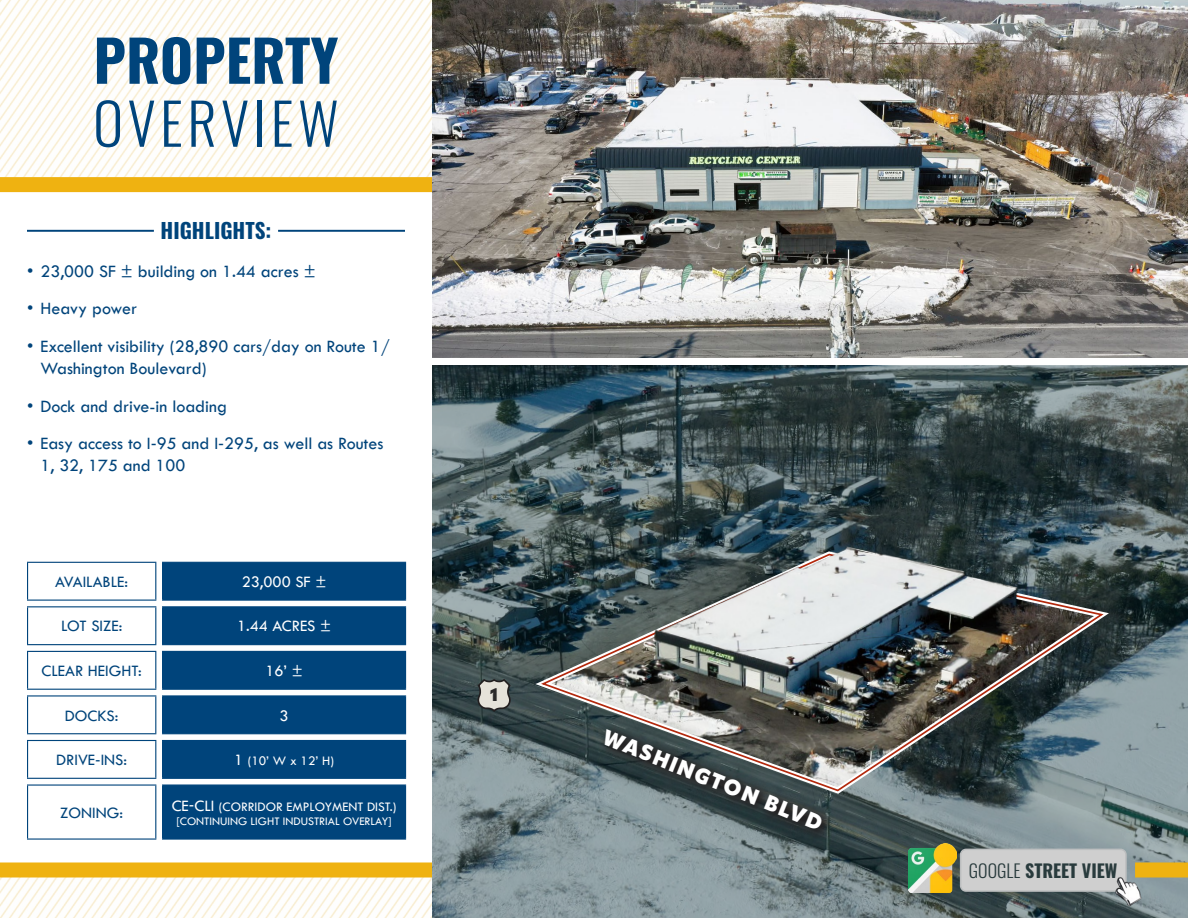
<style>
.page{position:relative;width:1188px;height:918px;background:#fff}
.page>*{position:absolute;margin:0;border:0;box-sizing:border-box;transform-origin:0 0}
.t1{font:700 57px "Oswald";color:#00447b}
.t2{font:300 57px "Oswald";letter-spacing:.08em;color:#00447b}
.t3{font:900 21.3px "Apparat";color:#fff}
.t4{font:700 21px "Oswald";color:#00447b}
.t5{font:18px/21.6px "Tw Cen";color:#00447b}
.t6{font:700 18px "Oswald";color:#293b3d}
.t7{font:900 17.85px "Apparat";color:#2b292a}
.t8{font:16.5px "Tw Cen";color:#00447b}
.t9{font:16.5px "Tw Cen";color:#fff}
.t10{font:13.5px "Tw Cen";color:#fff}
.t11{font:12px "Tw Cen";color:#fff}
.s1{font-size:16.5px}
.s2{font-weight:300}
</style>
<div class="page">
<img style="left:0;top:0;width:432px;height:918px">
<div style="left:0;top:186px;width:1188px;height:684px;background:#fff"></div>
<div style="left:0;top:177px;width:432px;height:15px;background:#efb211"></div>
<div style="left:0;top:862px;width:432px;height:16px;background:#efb211"></div>
<hr style="left:278px;top:230px;width:127px;height:2px;background:#00447b">
<hr style="left:27px;top:230px;width:127px;height:2px;background:#00447b">
<svg style="left:163px;top:563px;width:243px;height:275px;background:#195688"></svg>
<hr style="left:27px;top:562px;width:129px;height:1px;background:#00447b">
<hr style="left:27px;top:563px;width:1px;height:37px;background:#00447b">
<hr style="left:155px;top:563px;width:1px;height:37px;background:#00447b">
<hr style="left:162px;top:562px;width:244px;height:1px;background:#00447b">
<hr style="left:162px;top:563px;width:1px;height:37px;background:#00447b">
<hr style="left:405px;top:563px;width:1px;height:37px;background:#00447b">
<hr style="left:27px;top:600px;width:129px;height:1px;background:#00447b">
<hr style="left:162px;top:600px;width:244px;height:1px;background:#00447b">
<hr style="left:27px;top:606px;width:129px;height:1px;background:#00447b">
<hr style="left:27px;top:607px;width:1px;height:37px;background:#00447b">
<hr style="left:155px;top:607px;width:1px;height:37px;background:#00447b">
<hr style="left:162px;top:606px;width:244px;height:1px;background:#00447b">
<hr style="left:162px;top:607px;width:1px;height:37px;background:#00447b">
<hr style="left:405px;top:607px;width:1px;height:37px;background:#00447b">
<hr style="left:27px;top:644px;width:129px;height:1px;background:#00447b">
<hr style="left:162px;top:644px;width:244px;height:1px;background:#00447b">
<hr style="left:27px;top:651px;width:129px;height:1px;background:#00447b">
<hr style="left:27px;top:652px;width:1px;height:37px;background:#00447b">
<hr style="left:155px;top:652px;width:1px;height:37px;background:#00447b">
<hr style="left:162px;top:651px;width:244px;height:1px;background:#00447b">
<hr style="left:162px;top:652px;width:1px;height:37px;background:#00447b">
<hr style="left:405px;top:652px;width:1px;height:37px;background:#00447b">
<hr style="left:27px;top:689px;width:129px;height:1px;background:#00447b">
<hr style="left:162px;top:689px;width:244px;height:1px;background:#00447b">
<hr style="left:27px;top:695px;width:129px;height:2px;background:#00447b">
<hr style="left:27px;top:697px;width:1px;height:36px;background:#00447b">
<hr style="left:155px;top:697px;width:1px;height:36px;background:#00447b">
<hr style="left:162px;top:695px;width:244px;height:2px;background:#00447b">
<hr style="left:162px;top:697px;width:1px;height:36px;background:#00447b">
<hr style="left:405px;top:697px;width:1px;height:36px;background:#00447b">
<hr style="left:27px;top:733px;width:129px;height:1px;background:#00447b">
<hr style="left:162px;top:733px;width:244px;height:1px;background:#00447b">
<hr style="left:27px;top:740px;width:129px;height:1px;background:#00447b">
<hr style="left:27px;top:741px;width:1px;height:37px;background:#00447b">
<hr style="left:155px;top:741px;width:1px;height:37px;background:#00447b">
<hr style="left:162px;top:740px;width:244px;height:1px;background:#00447b">
<hr style="left:162px;top:741px;width:1px;height:37px;background:#00447b">
<hr style="left:405px;top:741px;width:1px;height:37px;background:#00447b">
<hr style="left:27px;top:778px;width:129px;height:1px;background:#00447b">
<hr style="left:162px;top:778px;width:244px;height:1px;background:#00447b">
<hr style="left:27px;top:784px;width:129px;height:2px;background:#00447b">
<hr style="left:27px;top:786px;width:1px;height:52px;background:#00447b">
<hr style="left:155px;top:786px;width:1px;height:52px;background:#00447b">
<hr style="left:162px;top:784px;width:244px;height:2px;background:#00447b">
<hr style="left:162px;top:786px;width:1px;height:52px;background:#00447b">
<hr style="left:405px;top:786px;width:1px;height:52px;background:#00447b">
<hr style="left:27px;top:838px;width:129px;height:2px;background:#00447b">
<hr style="left:162px;top:838px;width:244px;height:2px;background:#00447b">
<svg style="left:432px;top:365px;width:756px;height:553px;background:#485b60"></svg>
<img style="left:439px;top:377px;width:749px;height:541px">
<div style="left:598px;top:721px;width:237px;height:120px;background:#231f20;opacity:.95"></div>
<svg style="left:476px;top:678px;width:36px;height:35px"></svg>
<div style="left:1135px;top:862px;width:53px;height:16px;background:#efb211"></div>
<img style="left:908px;top:844px;width:49px;height:48px">
<div style="left:961px;top:849px;width:165px;height:42px;background:#cfcfcf;border-radius:5px"></div>
<div style="left:960px;top:849px;width:167px;height:43px;border:2px solid #bcbebf;border-radius:5px"></div>
<img style="left:1115px;top:877px;width:27px;height:29px">
<img style="left:432px;top:0;width:756px;height:357px">
<p class="t1" style="left:94px;top:31px;width:246px">PROPERTY</p>
<p class="t2" style="left:93px;top:73px;width:247px">OVERVIEW</p>
<p class="t4" style="left:161px;top:220px;width:112px">HIGHLIGHTS:</p>
<p class="t5" style="left:27px;top:260px;width:290px">• 23,000 SF ± building on 1.44 acres ±</p>
<p class="t5" style="left:27px;top:298px;width:112px">• Heavy power</p>
<p class="t5" style="left:40px;top:336px;width:351px;text-indent:-14px">• Excellent visibility (28,890 cars/day on Route 1/<br>Washington Boulevard)</p>
<p class="t5" style="left:27px;top:395px;width:201px">• Dock and drive-in loading</p>
<p class="t5" style="left:40px;top:433px;width:344px;text-indent:-14px">• Easy access to I-95 and I-295, as well as Routes<br>1, 32, 175 and 100</p>
<p class="t8" style="left:55px;top:572px;width:74px">AVAILABLE:</p>
<p class="t9" style="left:242px;top:572px;width:86px">23,000 SF ±</p>
<p class="t8" style="left:61px;top:616px;width:63px">LOT SIZE:</p>
<p class="t9" style="left:237px;top:616px;width:96px">1.44 ACRES ±</p>
<p class="t8" style="left:42px;top:661px;width:102px">CLEAR HEIGHT:</p>
<p class="t9" style="left:265px;top:661px;width:39px">16’ ±</p>
<p class="t8" style="left:65px;top:705px;width:55px">DOCKS:</p>
<p class="t9" style="left:280px;top:705px;width:11px">3</p>
<p class="t8" style="left:56px;top:750px;width:73px">DRIVE-INS:</p>
<p class="t10" style="left:234px;top:753px;width:101px"><span class="s1">1</span> (10’ W x 12’ H)</p>
<p class="t8" style="left:60px;top:803px;width:64px">ZONING:</p>
<p class="t10" style="left:172px;top:798px;width:226px"><span class="s1">CE-CLI</span> (CORRIDOR EMPLOYMENT DIST.)</p>
<p class="t11" style="left:177px;top:814px;width:217px">[CONTINUING LIGHT INDUSTRIAL OVERLAY]</p>
<p class="t7" style="left:490px;top:683px;width:9px">1</p>
<p class="t3" style="left:609px;top:723px;width:236px;rotate:22deg">WASHINGTON BLVD</p>
<p class="t6" style="left:969px;top:861px;width:150px"><span class="s2">GOOGLE</span> STREET VIEW</p>
</div>
